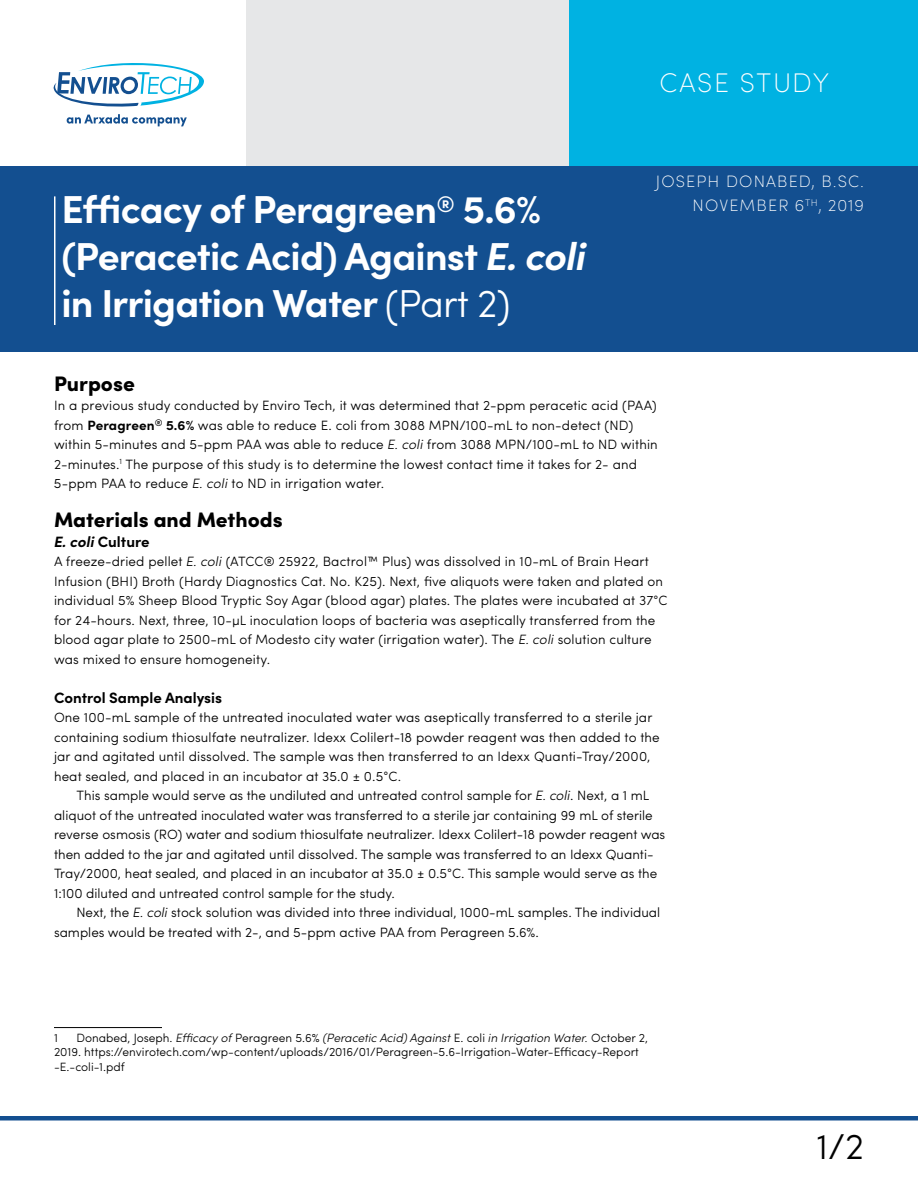
<style>
.page{position:relative;width:918px;height:1188px;background:#fff}
.page>*{position:absolute;margin:0;border:0;box-sizing:border-box;transform-origin:0 0}
.t1{font:700 39px/46.8px "Sofia Pro";letter-spacing:-.02em;color:#fff}
.t2{font:300 36px "Sofia Pro";color:#000}
.t3{font:200 27px "Sofia Pro";letter-spacing:.06em;color:#fff}
.t4{font:900 21px "Sofia Pro";color:#000}
.t5{font:200 16.5px/24px "Sofia Pro";letter-spacing:.07em;color:#fff;text-align:right}
.t6{font:700 15px "Sofia Pro";color:#000}
.t7{font:300 13.5px/19.5px "Sofia Pro";letter-spacing:.01em;color:#000}
.t8{font:300 12px/14.4px "Sofia Pro";color:#000}
.s1{font-style:italic}
.s2{font-weight:300}
.s3{font-weight:700}
</style>
<div class="page">
<div style="left:246px;top:0;width:323px;height:176px;background:#e6e7e8"></div>
<div style="left:569px;top:0;width:349px;height:181px;background:#00b2e2"></div>
<div style="left:0;top:166px;width:918px;height:186px;background:#134f90"></div>
<hr style="left:54px;top:196px;width:2px;height:129px;background:#fff">
<hr style="left:0;top:1116px;width:918px;height:4px;background:#134f90">
<svg style="left:67px;top:114px;width:120px;height:12px"></svg>
<svg style="left:54px;top:63px;width:150px;height:44px"></svg>
<hr style="left:54px;top:1027px;width:108px;height:1px;background:#000">
<h1 class="t1" style="left:61px;top:183px;width:526px">Efficacy of Peragreen<sup>®</sup> 5.6% (Peracetic Acid) Against <span class="s1">E. coli </span>in Irrigation Water <span class="s2">(Part 2)</span></h1>
<h3 class="t3" style="left:660px;top:64px;width:171px">CASE STUDY</h3>
<p class="t5" style="left:656px;top:169px;width:210px">JOSEPH DONABED, B.SC.<br>NOVEMBER 6<sup>TH</sup>, 2019</p>
<h3 class="t4" style="left:54px;top:367px;width:82px">Purpose</h3>
<p class="t7" style="left:54px;top:395px;width:605px">In a previous study conducted by Enviro Tech, it was determined that 2-ppm peracetic acid (PAA) from <span class="s3">Peragreen</span><sup>®</sup> <span class="s3">5.6%</span> was able to reduce E. coli from 3088 MPN/100-mL to non-detect (ND) within 5-minutes and 5-ppm PAA was able to reduce <span class="s1">E. coli</span> from 3088 MPN/100-mL to ND within 2-minutes.<sup>1</sup> The purpose of this study is to determine the lowest contact time it takes for 2- and 5-ppm PAA to reduce <span class="s1">E. coli</span> to ND in irrigation water.</p>
<h3 class="t4" style="left:54px;top:504px;width:230px">Materials and Methods</h3>
<p class="t6" style="left:54px;top:530px;width:97px"><span class="s1">E. coli</span> Culture</p>
<p class="t7" style="left:54px;top:551px;width:615px">A freeze-dried pellet <span class="s1">E. coli</span> (ATCC® 25922, Bactrol™ Plus) was dissolved in 10-mL of Brain Heart Infusion (BHI) Broth (Hardy Diagnostics Cat. No. K25). Next, five aliquots were taken and plated on individual 5% Sheep Blood Tryptic Soy Agar (blood agar) plates. The plates were incubated at 37°C for 24-hours. Next, three, 10-μL inoculation loops of bacteria was aseptically transferred from the blood agar plate to 2500-mL of Modesto city water (irrigation water). The <span class="s1">E. coli</span> solution culture was mixed to ensure homogeneity.</p>
<p class="t6" style="left:54px;top:686px;width:170px">Control Sample Analysis</p>
<p class="t7" style="left:54px;top:707px;width:607px">One 100-mL sample of the untreated inoculated water was aseptically transferred to a sterile jar containing sodium thiosulfate neutralizer. Idexx Colilert-18 powder reagent was then added to the jar and agitated until dissolved. The sample was then transferred to an Idexx Quanti-Tray/2000, heat sealed, and placed in an incubator at 35.0 ± 0.5°C.</p>
<p class="t7" style="left:54px;top:785px;width:613px;text-indent:23px">This sample would serve as the undiluted and untreated control sample for <span class="s1">E. coli</span>. Next, a 1 mL aliquot of the untreated inoculated water was transferred to a sterile jar containing 99 mL of sterile reverse osmosis (RO) water and sodium thiosulfate neutralizer. Idexx Colilert-18 powder reagent was then added to the jar and agitated until dissolved. The sample was transferred to an Idexx Quanti-Tray/2000, heat sealed, and placed in an incubator at 35.0 ± 0.5°C. This sample would serve as the 1:100 diluted and untreated control sample for the study.</p>
<p class="t7" style="left:54px;top:902px;width:608px;text-indent:23px">Next, the <span class="s1">E. coli</span> stock solution was divided into three individual, 1000-mL samples. The individual samples would be treated with 2-, and 5-ppm active PAA from Peragreen 5.6%.</p>
<p class="t8" style="left:54px;top:1030px;width:596px;text-indent:22px">Donabed, Joseph. <span class="s1">Efficacy of</span> Peragreen 5.6% <span class="s1">(Peracetic Acid) Against</span> E. coli <span class="s1">in Irrigation Water.</span> October 2,<br>2019. https://envirotech.com/wp-content/uploads/2016/01/Peragreen-5.6-Irrigation-Water-Efficacy-Report -E.-coli-1.pdf</p>
<p class="t8" style="left:54px;top:1030px;width:5px">1</p>
<h2 class="t2" style="left:817px;top:1120px;width:49px">1/2</h2>
</div>
